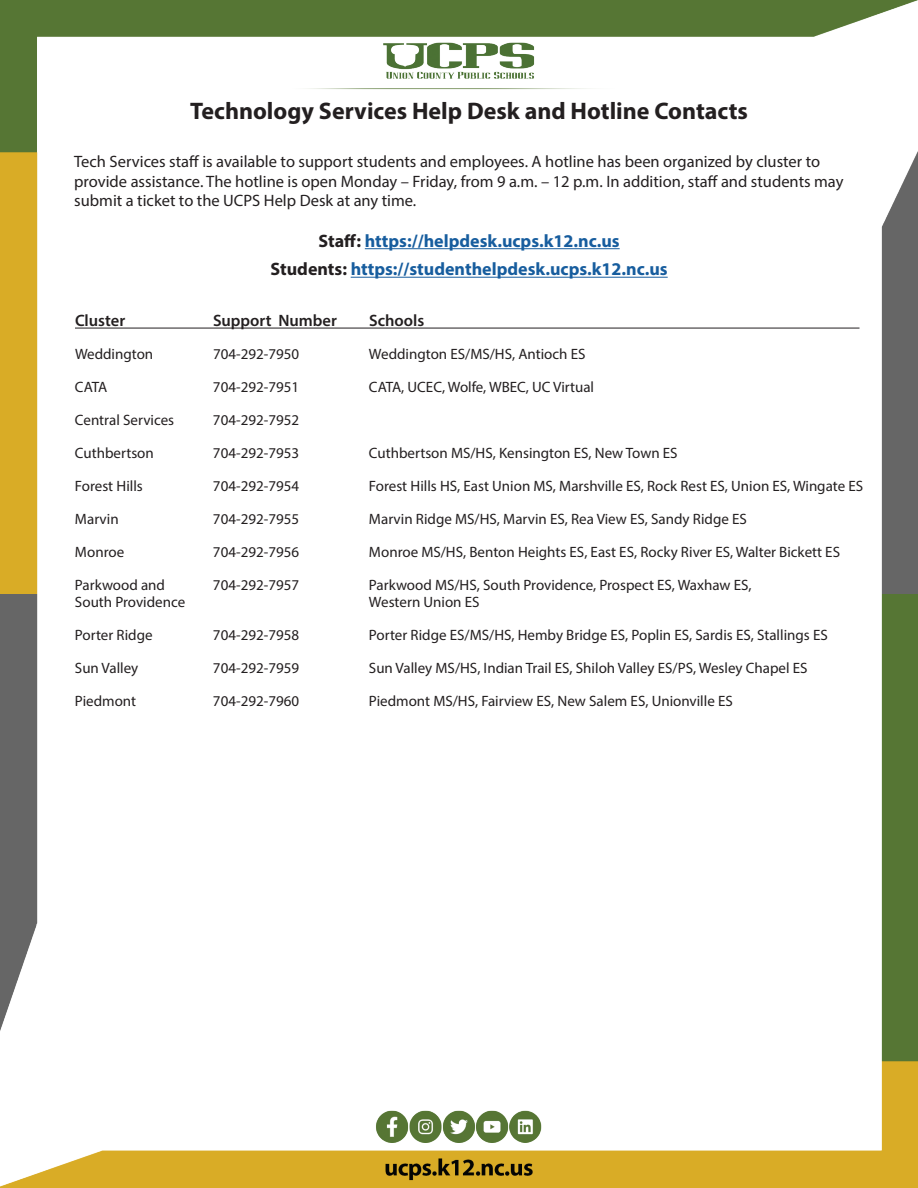
<style>
.page{position:relative;width:918px;height:1188px;background:#fff}
.page>*{position:absolute;margin:0;border:0;box-sizing:border-box;transform-origin:0 0}
.t1{font:700 24px "Myriad Pro";color:#231f20}
.t2{font:700 18px/28.5px "Myriad Pro";color:#175d9e;text-align:center}
.t3{font:16.5px/19.8px "Myriad Pro";color:#231f20}
.t4{font:600 16.5px "Myriad Pro";color:#231f20}
.t5{font:15px "Myriad Pro";color:#231f20}
.s1{color:#231f20}
</style>
<div class="page">
<img style="left:0;top:0;width:918px;height:1188px">
<hr style="left:365px;top:248px;width:255px;height:1px;background:#175d9e">
<hr style="left:351px;top:277px;width:317px;height:1px;background:#175d9e">
<hr style="left:75px;top:328px;width:785px;height:1px;background:#231f20">
<h1 class="t1" style="left:190px;top:95px;width:559px">Technology Services Help Desk and Hotline Contacts</h1>
<p class="t3" style="left:74px;top:151px;width:771px">Tech Services staff is available to support students and employees. A hotline has been organized by cluster to provide assistance. The hotline is open Monday – Friday, from 9 a.m. – 12 p.m. In addition, staff and students may submit a ticket to the UCPS Help Desk at any time.</p>
<p class="t2" style="left:271px;top:226px;width:399px"><span class="s1">Staff:</span> https://helpdesk.ucps.k12.nc.us<br><span class="s1">Students:</span> https://studenthelpdesk.ucps.k12.nc.us</p>
<p class="t4" style="left:75px;top:310px;width:52px">Cluster</p>
<p class="t4" style="left:213px;top:310px;width:126px">Support Number</p>
<p class="t4" style="left:369px;top:310px;width:57px">Schools</p>
<p class="t5" style="left:75px;top:345px;width:80px">Weddington</p>
<p class="t5" style="left:213px;top:345px;width:88px">704-292-7950</p>
<p class="t5" style="left:369px;top:345px;width:218px">Weddington ES/MS/HS, Antioch ES</p>
<p class="t5" style="left:75px;top:378px;width:34px">CATA</p>
<p class="t5" style="left:213px;top:378px;width:88px">704-292-7951</p>
<p class="t5" style="left:369px;top:378px;width:227px">CATA, UCEC, Wolfe, WBEC, UC Virtual</p>
<p class="t5" style="left:75px;top:411px;width:101px">Central Services</p>
<p class="t5" style="left:213px;top:411px;width:88px">704-292-7952</p>
<p class="t5" style="left:75px;top:444px;width:80px">Cuthbertson</p>
<p class="t5" style="left:213px;top:444px;width:88px">704-292-7953</p>
<p class="t5" style="left:369px;top:444px;width:310px">Cuthbertson MS/HS, Kensington ES, New Town ES</p>
<p class="t5" style="left:75px;top:477px;width:69px">Forest Hills</p>
<p class="t5" style="left:213px;top:477px;width:88px">704-292-7954</p>
<p class="t5" style="left:369px;top:477px;width:496px">Forest Hills HS, East Union MS, Marshville ES, Rock Rest ES, Union ES, Wingate ES</p>
<p class="t5" style="left:75px;top:510px;width:45px">Marvin</p>
<p class="t5" style="left:213px;top:510px;width:88px">704-292-7955</p>
<p class="t5" style="left:369px;top:510px;width:379px">Marvin Ridge MS/HS, Marvin ES, Rea View ES, Sandy Ridge ES</p>
<p class="t5" style="left:75px;top:543px;width:51px">Monroe</p>
<p class="t5" style="left:213px;top:543px;width:88px">704-292-7956</p>
<p class="t5" style="left:369px;top:543px;width:473px">Monroe MS/HS, Benton Heights ES, East ES, Rocky River ES, Walter Bickett ES</p>
<p class="t5" style="left:75px;top:576px;width:92px">Parkwood and</p>
<p class="t5" style="left:213px;top:576px;width:88px">704-292-7957</p>
<p class="t5" style="left:369px;top:576px;width:384px">Parkwood MS/HS, South Providence, Prospect ES, Waxhaw ES,</p>
<p class="t5" style="left:75px;top:593px;width:112px">South Providence</p>
<p class="t5" style="left:369px;top:593px;width:112px">Western Union ES</p>
<p class="t5" style="left:75px;top:626px;width:79px">Porter Ridge</p>
<p class="t5" style="left:213px;top:626px;width:88px">704-292-7958</p>
<p class="t5" style="left:369px;top:626px;width:460px">Porter Ridge ES/MS/HS, Hemby Bridge ES, Poplin ES, Sardis ES, Stallings ES</p>
<p class="t5" style="left:75px;top:659px;width:65px">Sun Valley</p>
<p class="t5" style="left:213px;top:659px;width:88px">704-292-7959</p>
<p class="t5" style="left:369px;top:659px;width:440px">Sun Valley MS/HS, Indian Trail ES, Shiloh Valley ES/PS, Wesley Chapel ES</p>
<p class="t5" style="left:75px;top:692px;width:63px">Piedmont</p>
<p class="t5" style="left:213px;top:692px;width:88px">704-292-7960</p>
<p class="t5" style="left:369px;top:692px;width:365px">Piedmont MS/HS, Fairview ES, New Salem ES, Unionville ES</p>
</div>
